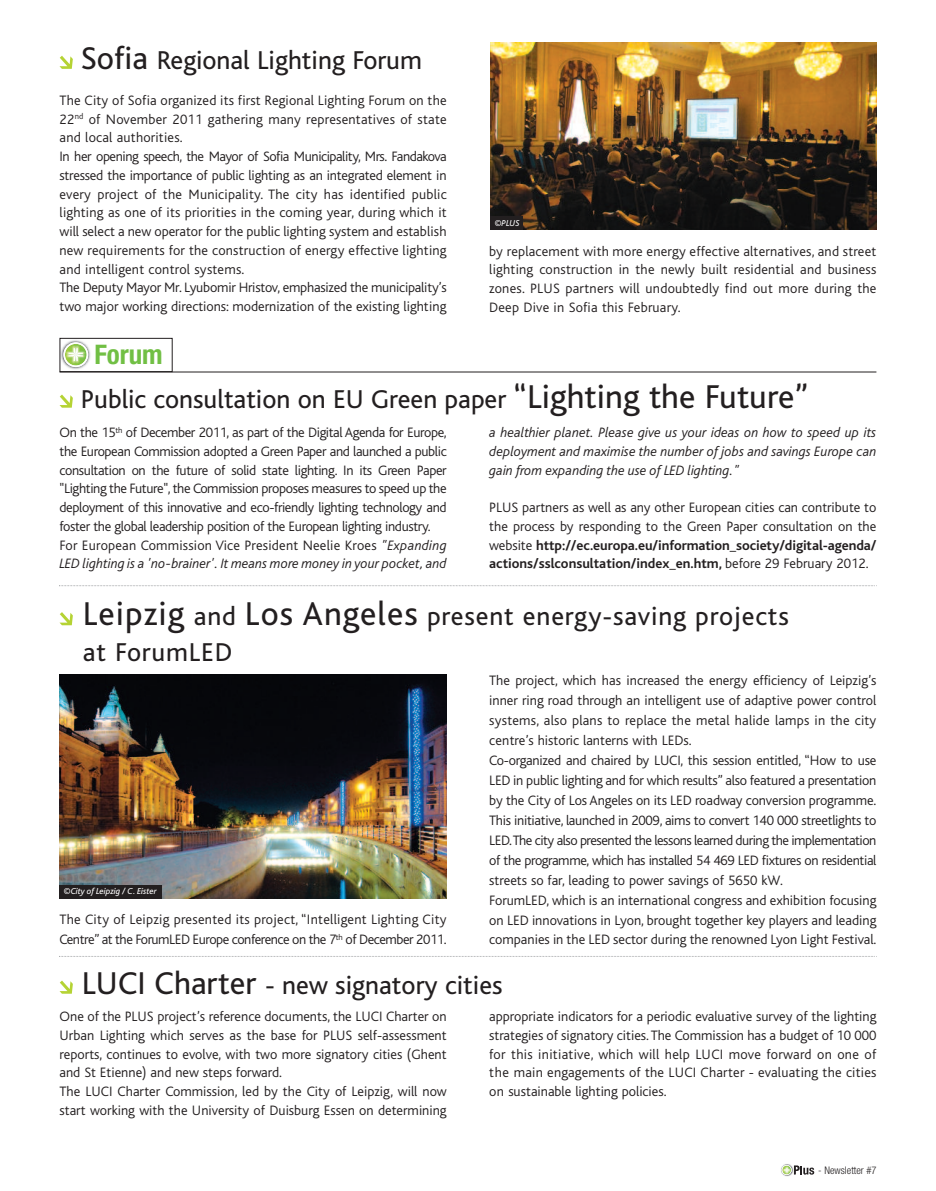
<style>
.page{position:relative;width:936px;height:1191px;background:#fff}
.page>*{position:absolute;margin:0;border:0;box-sizing:border-box;transform-origin:0 0}
.t1{font:27px "Bliss";color:#231f20}
.t2{font:27px/36px "Bliss";letter-spacing:.03em;color:#231f20}
.t3{font:700 condensed 27px "Helvetica Neue";color:#71bf44}
.t4{font:300 14.25px/18.8px "Bliss";color:#231f20}
.t5{font:300 14.25px/18.8px "Bliss";letter-spacing:-.025em;color:#231f20}
.t6{font:italic 300 14.25px/18.8px "Bliss";color:#231f20;text-align:justify}
.t7{font:300 condensed 10.5px "Helvetica Neue";color:#231f20}
.t8{font:italic 9px "Bliss";color:#fff}
.s1{font-size:33px}
.s2{font-size:34.5px}
.s3{font-style:italic}
.s4{font-weight:700}
</style>
<div class="page">
<svg style="left:59px;top:394px;width:14px;height:14px"></svg>
<svg style="left:59px;top:56px;width:14px;height:13px"></svg>
<svg style="left:59px;top:585px;width:818px;height:1px"></svg>
<svg style="left:59px;top:956px;width:818px;height:1px"></svg>
<img style="left:490px;top:43px;width:386px;height:187px">
<div style="left:490px;top:216px;width:33px;height:14px;background:#231f20"></div>
<svg style="left:781px;top:1164px;width:33px;height:13px"></svg>
<img style="left:62px;top:340px;width:29px;height:29px">
<svg style="left:63px;top:342px;width:25px;height:25px"></svg>
<hr style="left:60px;top:371px;width:816px;height:1px;background:#231f20">
<div style="left:60px;top:338px;width:112px;height:34px;border:1px solid #231f20"></div>
<svg style="left:60px;top:980px;width:13px;height:13px"></svg>
<svg style="left:59px;top:612px;width:14px;height:13px"></svg>
<img style="left:60px;top:674px;width:386px;height:224px">
<div style="left:60px;top:885px;width:102px;height:13px;background:#231f20"></div>
<h1 class="t1" style="left:81px;top:51px;width:342px"><span class="s1">Sofia</span> Regional Lighting Forum</h1>
<p class="t4" style="left:60px;top:92px;width:388px">The City of Sofia organized its first Regional Lighting Forum on the 22<sup>nd</sup> of November 2011 gathering many representatives of state and local authorities.<br>In her opening speech, the Mayor of Sofia Municipality, Mrs. Fandakova stressed the importance of public lighting as an integrated element in every project of the Municipality. The city has identified public lighting as one of its priorities in the coming year, during which it will select a new operator for the public lighting system and establish new requirements for the construction of energy effective lighting and intelligent control systems.<br>The Deputy Mayor Mr. Lyubomir Hristov, emphasized the municipality’s two major working directions: modernization of the existing lighting</p>
<h1 class="t3" style="left:94px;top:345px;width:70px">Forum</h1>
<p class="t8" style="left:494px;top:220px;width:26px">©PLUS</p>
<p class="t4" style="left:489px;top:243px;width:388px;text-align:justify">by replacement with more energy effective alternatives, and street lighting construction in the newly built residential and business zones. PLUS partners will undoubtedly find out more during the Deep Dive in Sofia this February.</p>
<h1 class="t1" style="left:81px;top:390px;width:728px">Public consultation on EU Green paper <span class="s2">“Lighting the Future”</span></h1>
<p class="t5" style="left:60px;top:424px;width:388px">On the 15<sup>th</sup> of December 2011, as part of the Digital Agenda for Europe, the European Commission adopted a Green Paper and launched a public consultation on the future of solid state lighting. In its Green Paper "Lighting the Future", the Commission proposes measures to speed up the deployment of this innovative and eco-friendly lighting technology and foster the global leadership position of the European lighting industry.<br>For European Commission Vice President Neelie Kroes <span class="s3">"Expanding LED lighting is a 'no-brainer'. It means more money in your pocket, and</span></p>
<p class="t6" style="left:489px;top:424px;width:388px">a healthier planet. Please give us your ideas on how to speed up its deployment and maximise the number of jobs and savings Europe can gain from expanding the use of LED lighting."</p>
<p class="t4" style="left:489px;top:499px;width:388px;text-align:justify">PLUS partners as well as any other European cities can contribute to the process by responding to the Green Paper consultation on the website <span class="s4">http://ec.europa.eu/information_society/digital-agenda/ actions/sslconsultation/index_en.htm,</span> before 29 February 2012.</p>
<h1 class="t2" style="left:83px;top:601px;width:707px"><span class="s2">Leipzig</span> and <span class="s2">Los Angeles</span> present energy-saving projects at ForumLED</h1>
<p class="t8" style="left:64px;top:888px;width:94px">©City of Leipzig / C. Eister</p>
<p class="t4" style="left:60px;top:911px;width:388px;line-height:20.1px">The City of Leipzig presented its project, “Intelligent Lighting City<br>Centre” at the ForumLED Europe conference on the 7<sup>th</sup> of December 2011.</p>
<p class="t4" style="left:489px;top:672px;width:388px;line-height:20px">The project, which has increased the energy efficiency of Leipzig’s inner ring road through an intelligent use of adaptive power control systems, also plans to replace the metal halide lamps in the city centre’s historic lanterns with LEDs.<br>Co-organized and chaired by LUCI, this session entitled, “How to use LED in public lighting and for which results” also featured a presentation by the City of Los Angeles on its LED roadway conversion programme.<br>This initiative, launched in 2009, aims to convert 140 000 streetlights to LED.The city also presented the lessons learned during the implementation of the programme, which has installed 54 469 LED fixtures on residential streets so far, leading to power savings of 5650 kW.<br>ForumLED, which is an international congress and exhibition focusing on LED innovations in Lyon, brought together key players and leading companies in the LED sector during the renowned Lyon Light Festival.</p>
<h1 class="t1" style="left:82px;top:976px;width:422px"><span class="s1">LUCI Charter</span> - new signatory cities</h1>
<p class="t4" style="left:60px;top:1008px;width:388px">One of the PLUS project’s reference documents, the LUCI Charter on Urban Lighting which serves as the base for PLUS self-assessment reports, continues to evolve, with two more signatory cities (Ghent and St Etienne) and new steps forward.<br>The LUCI Charter Commission, led by the City of Leipzig, will now start working with the University of Duisburg Essen on determining</p>
<p class="t4" style="left:489px;top:1008px;width:388px;text-align:justify">appropriate indicators for a periodic evaluative survey of the lighting strategies of signatory cities.The Commission has a budget of 10 000 for this initiative, which will help LUCI move forward on one of the main engagements of the LUCI Charter - evaluating the cities on sustainable lighting policies.</p>
<p class="t7" style="left:818px;top:1167px;width:60px">- Newsletter #7</p>
</div>
